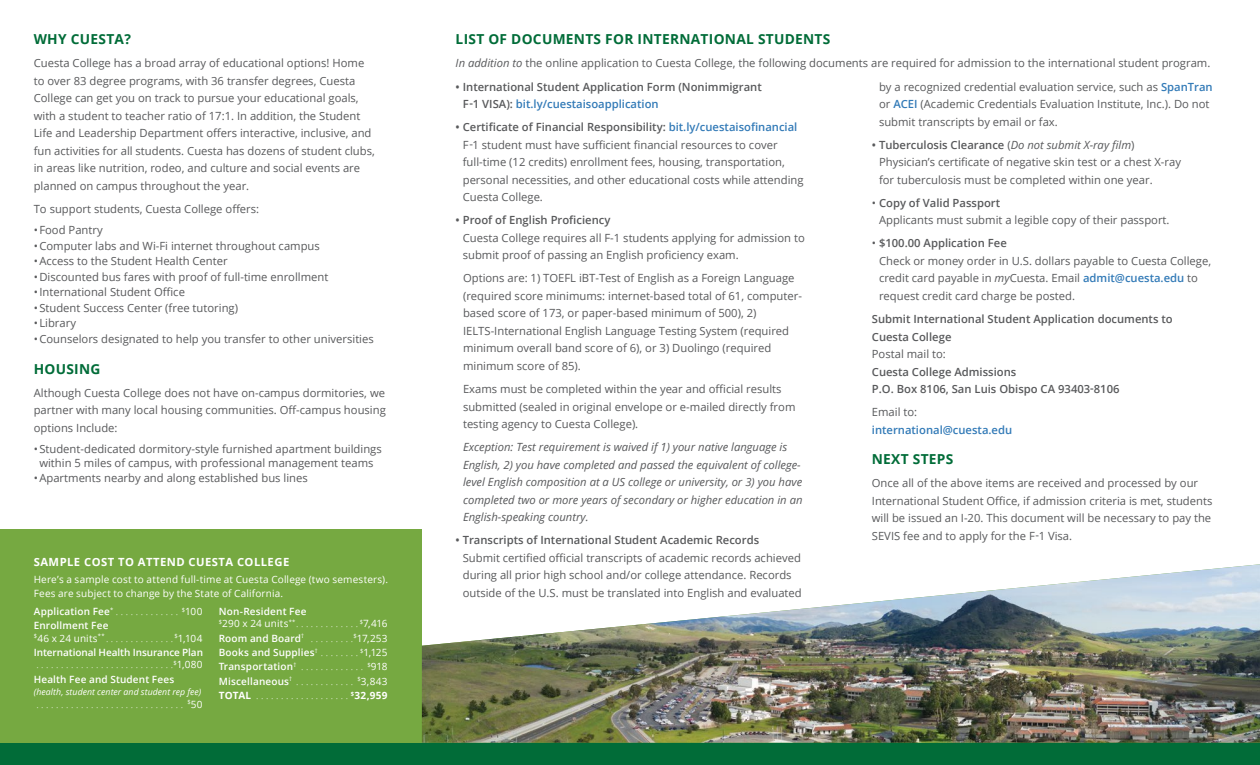
<style>
.page{position:relative;width:1260px;height:765px;background:#fff}
.page>*{position:absolute;margin:0;border:0;box-sizing:border-box;transform-origin:0 0}
.Body_Head{font:700 13.75px "Open Sans";letter-spacing:.02em;color:#016c38}
.Body{font:11.25px/17.5px "Open Sans";color:#58595b}
.Body-2{font:italic 11.25px/17.5px "Open Sans";color:#58595b}
.Body-3{font:600 11.25px/17.5px "Open Sans";color:#58595b}
.Body-4{font:600 11.25px/17.5px "Open Sans";color:#327ab7}
.Side_Head{font:700 11.25px "Open Sans";letter-spacing:.04em;color:#fff}
.Side_Body{font:10px/12.5px "Open Sans";letter-spacing:.015em;color:#fff}
.Side_Body-2{font:600 10px "Open Sans";letter-spacing:.015em;color:#fff}
.Side_Body-3{font:600 10px/12.5px "Open Sans";letter-spacing:-.005em;color:#fff}
.Side_Body-4{font:300 10px "Open Sans";color:#fff}
.Side_Body-5{font:italic 8.75px "Open Sans";letter-spacing:.01em;color:#fff}
.s1{font-weight:300}
.s2{font-weight:400}
.s3{font-weight:600}
.s4{font-weight:700}
.s5{font-style:italic}
.s6{color:#327ab7}
.s7{font-weight:600;color:#327ab7}
.s8{font-weight:400;color:#58595b}
</style>
<div class="page">
<div style="left:0;top:742px;width:1260px;height:23px;background:#016c38"></div>
<div style="left:0;top:529px;width:422px;height:213px;background:#76a941"></div>
<img style="left:422px;top:564px;width:838px;height:179px">
<p class="Body_Head" style="left:34px;top:30px;width:99px">WHY CUESTA?</p>
<p class="Body" style="left:34px;top:54px;width:343px">Cuesta College has a broad array of educational options! Home to over 83 degree programs, with 36 transfer degrees, Cuesta College can get you on track to pursue your educational goals, with a student to teacher ratio of 17:1. In addition, the Student Life and Leadership Department offers interactive, inclusive, and fun activities for all students. Cuesta has dozens of student clubs, in areas like nutrition, rodeo, and culture and social events are planned on campus throughout the year.</p>
<p class="Body" style="left:34px;top:200px;width:227px">To support students, Cuesta College offers:</p>
<p class="Body" style="left:34px;top:221px;width:71px">•Food Pantry</p>
<p class="Body" style="left:34px;top:237px;width:288px">•Computer labs and Wi-Fi internet throughout campus</p>
<p class="Body" style="left:34px;top:252px;width:196px">•Access to the Student Health Center</p>
<p class="Body" style="left:34px;top:268px;width:296px">•Discounted bus fares with proof of full-time enrollment</p>
<p class="Body" style="left:34px;top:283px;width:153px">•International Student Office</p>
<p class="Body" style="left:34px;top:299px;width:206px">•Student Success Center (free tutoring)</p>
<p class="Body" style="left:34px;top:314px;width:44px">•Library</p>
<p class="Body" style="left:34px;top:330px;width:342px">•Counselors designated to help you transfer to other universities</p>
<p class="Body_Head" style="left:34px;top:359px;width:68px">HOUSING</p>
<p class="Body" style="left:34px;top:384px;width:354px;text-align:justify">Although Cuesta College does not have on-campus dormitories, we partner with many local housing communities. Off-campus housing options Include:</p>
<p class="Body" style="left:34px;top:442px;width:350px;line-height:13.8px;text-align:center">•Student-dedicated dormitory-style furnished apartment buildings within 5 miles of campus, with professional management teams</p>
<p class="Body" style="left:34px;top:469px;width:276px">•Apartments nearby and along established bus lines</p>
<p class="Side_Head" style="left:34px;top:554px;width:257px">SAMPLE COST TO ATTEND CUESTA COLLEGE</p>
<p class="Side_Body" style="left:34px;top:572px;width:356px;line-height:13.8px">Here’s a sample cost to attend full-time at Cuesta College (two semesters).<br>Fees are subject to change by the State of California.</p>
<p class="Side_Body-2" style="left:34px;top:604px;width:170px">Application Fee<sup>*</sup> <span class="s1">. . . . . . . . . . . . .</span> <sup>$</sup><span class="s2">100</span></p>
<p class="Side_Body" style="left:34px;top:619px;width:170px"><span class="s3">Enrollment Fee<br></span><sup>$</sup>46 x 24 units<sup>**</sup> <span class="s1">. . . . . . . . . . . . .</span> <sup>$</sup>1,104</p>
<p class="Side_Body-3" style="left:34px;top:646px;width:171px">International Health Insurance Plan <span class="s1">............................</span><sup>$</sup><span class="s2">1,080</span></p>
<p class="Side_Body-2" style="left:34px;top:672px;width:142px">Health Fee and Student Fees</p>
<p class="Side_Body-5" style="left:34px;top:686px;width:169px">(health, student center and student rep fee)</p>
<p class="Side_Body-4" style="left:36px;top:697px;width:168px">.............................. <sup>$</sup><span class="s2">50</span></p>
<p class="Side_Body" style="left:219px;top:605px;width:170px"><span class="s3">Non-Resident Fee<br></span><sup>$</sup>290 x 24 units<sup>**</sup> <span class="s1">. . . . . . . . . . . .</span> <sup>$</sup>7,416</p>
<p class="Side_Body-2" style="left:219px;top:631px;width:170px">Room and Board<sup>†</sup> <span class="s1">. . . . . . . .</span> <sup>$</sup><span class="s2">17,253</span></p>
<p class="Side_Body-2" style="left:219px;top:645px;width:170px">Books and Supplies<sup>†</sup> <span class="s1">. . . . . . .</span> <sup>$</sup><span class="s2">1,125</span></p>
<p class="Side_Body-2" style="left:219px;top:660px;width:170px">Transportation<sup>†</sup> <span class="s1">. . . . . . . . . . . . .</span> <sup>$</sup><span class="s2">918</span></p>
<p class="Side_Body-2" style="left:219px;top:674px;width:170px">Miscellaneous<sup>†</sup> <span class="s1">. . . . . . . . . . . .</span> <sup>$</sup><span class="s2">3,843</span></p>
<p class="Side_Body-4" style="left:219px;top:688px;width:170px"><span class="s4">TOTAL</span> . . . . . . . . . . . . . . . . . . <sup>$</sup><span class="s4">32,959</span></p>
<p class="Body_Head" style="left:456px;top:30px;width:376px">LIST OF DOCUMENTS FOR INTERNATIONAL STUDENTS</p>
<p class="Body" style="left:456px;top:54px;width:756px"><span class="s5">In addition to</span> the online application to Cuesta College, the following documents are required for admission to the international student program.</p>
<p class="Body-3" style="left:463px;top:77px;width:300px;text-indent:-7px">• International Student Application Form (Nonimmigrant<br>F-1 VISA): <span class="s6">bit.ly/cuestaisoapplication</span></p>
<p class="Body" style="left:463px;top:118px;width:342px;text-indent:-7px"><span class="s3">• Certificate of Financial Responsibility:</span> <span class="s7">bit.ly/cuestaisofinancial </span>F-1 student must have sufficient financial resources to cover full-time (12 credits) enrollment fees, housing, transportation, personal necessities, and other educational costs while attending Cuesta College.</p>
<p class="Body" style="left:463px;top:211px;width:344px;text-indent:-7px"><span class="s3">• Proof of English Proficiency<br></span>Cuesta College requires all F-1 students applying for admission to submit proof of passing an English proficiency exam.</p>
<p class="Body" style="left:463px;top:269px;width:340px">Options are: 1) TOEFL iBT-Test of English as a Foreign Language (required score minimums: internet-based total of 61, computer&shy;based score of 173, or paper-based minimum of 500), 2)<br>IELTS-International English Language Testing System (required minimum overall band score of 6), or 3) Duolingo (required minimum score of 85).</p>
<p class="Body" style="left:463px;top:380px;width:334px">Exams must be completed within the year and official results submitted (sealed in original envelope or e-mailed directly from testing agency to Cuesta College).</p>
<p class="Body-2" style="left:463px;top:438px;width:341px">Exception: Test requirement is waived if 1) your native language is English, 2) you have completed and passed the equivalent of college&shy;level English composition at a US college or university, or 3) you have completed two or more years of secondary or higher education in an English-speaking country.</p>
<p class="Body" style="left:463px;top:531px;width:341px;text-indent:-7px"><span class="s3">• Transcripts of International Student Academic Records<br></span>Submit certified official transcripts of academic records achieved during all prior high school and/or college attendance. Records outside of the U.S. must be translated into English and evaluated</p>
<p class="Body" style="left:879px;top:77px;width:335px">by a recognized credential evaluation service, such as <span class="s7">SpanTran </span>or <span class="s7">ACEI</span> (Academic Credentials Evaluation Institute, Inc.). Do not submit transcripts by email or fax.</p>
<p class="Body" style="left:879px;top:136px;width:303px;text-indent:-7px"><span class="s3">• Tuberculosis Clearance</span> (<span class="s5">Do not submit X-ray film</span>)<br>Physician’s certificate of negative skin test or a chest X-ray for tuberculosis must be completed within one year.</p>
<p class="Body" style="left:879px;top:194px;width:292px;text-indent:-7px">• <span class="s3">Copy of Valid Passport<br></span>Applicants must submit a legible copy of their passport.</p>
<p class="Body" style="left:879px;top:234px;width:334px;text-indent:-7px">• <span class="s3">$100.00 Application Fee<br></span>Check or money order in U.S. dollars payable to Cuesta College, credit card payable in <span class="s5">my</span>Cuesta. Email <span class="s7">admit@cuesta.edu</span> to request credit card charge be posted.</p>
<p class="Body-3" style="left:872px;top:310px;width:302px">Submit International Student Application documents to<br>Cuesta College<br><span class="s2">Postal mail to:<br></span>Cuesta College Admissions<br>P.O. Box 8106, San Luis Obispo CA 93403-8106</p>
<p class="Body-4" style="left:872px;top:403px;width:142px"><span class="s8">Email to: </span>international@cuesta.edu</p>
<p class="Body_Head" style="left:872px;top:450px;width:83px">NEXT STEPS</p>
<p class="Body" style="left:872px;top:474px;width:342px">Once all of the above items are received and processed by our International Student Office, if admission criteria is met, students will be issued an I-20. This document will be necessary to pay the SEVIS fee and to apply for the F-1 Visa.</p>
</div>
